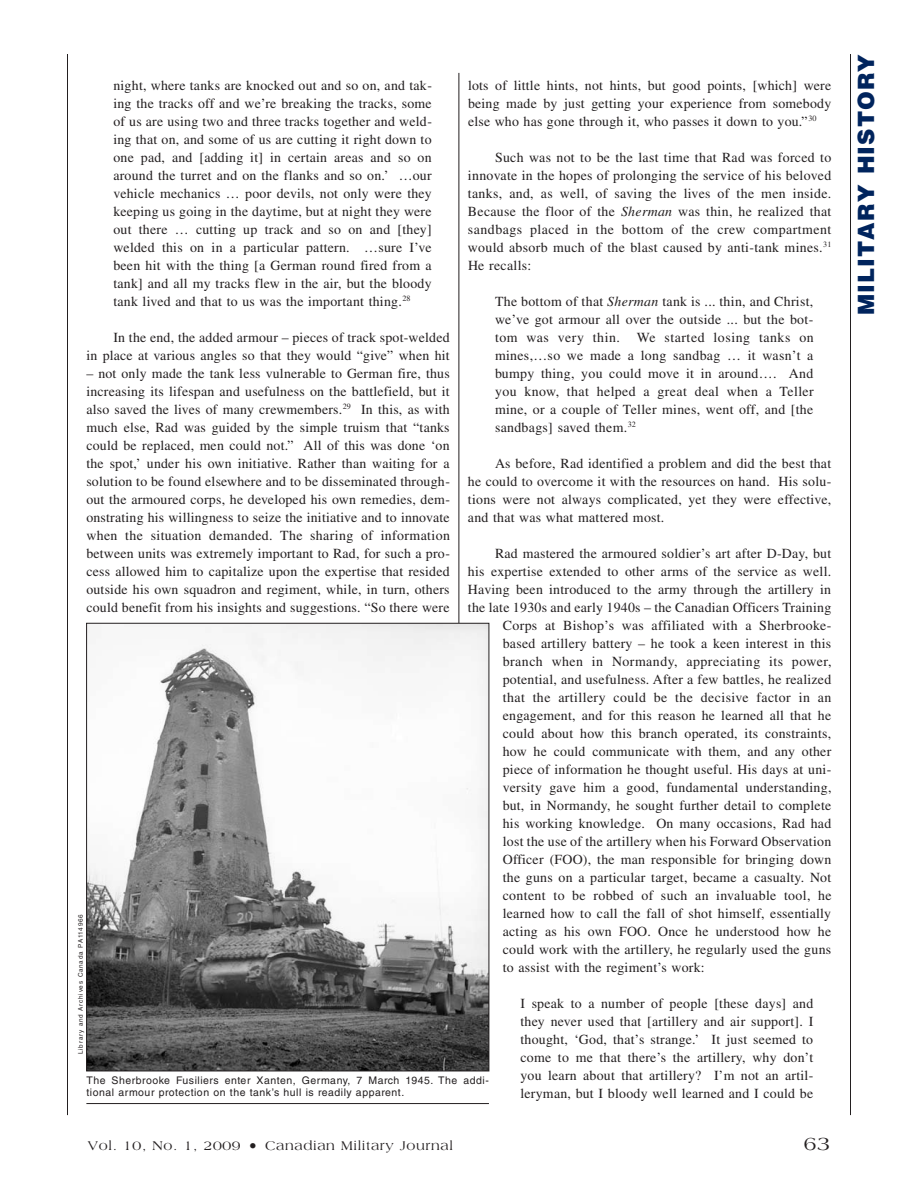
<style>
.page{position:relative;width:918px;height:1188px;background:#fff}
.page>*{position:absolute;margin:0;border:0;box-sizing:border-box;transform-origin:0 0}
.t1{font:900 22.5px "Helvetica LT Std";letter-spacing:.05em;color:#00245d}
.t2{font:19.5px "Americana Std";color:#231f20}
.t3{font:13.8px/18px "Times LT Std";letter-spacing:.015em;color:#231f20;text-align:justify}
.t4{font:13.8px "Times LT Std";letter-spacing:.035em;color:#231f20}
.t5{font:13.5px "Americana Std";letter-spacing:.05em;color:#231f20}
.t6{font:10.5px/12.8px "Helvetica LT Std";letter-spacing:.05em;color:#231f20}
.t7{font:6.3px "Helvetica LT Std";letter-spacing:.125em;color:#231f20}
.s1{font-style:italic}
.s2{font-size:16.5px}
</style>
<div class="page">
<hr style="left:850px;top:54px;width:1px;height:1061px;background:#231f20">
<hr style="left:67px;top:54px;width:1px;height:1061px;background:#231f20">
<hr style="left:459px;top:73px;width:1px;height:602px;background:#231f20">
<hr style="left:86px;top:1103px;width:403px;height:1px;background:#231f20">
<img style="left:88px;top:625px;width:399px;height:444px">
<p class="t3" style="left:468px;top:76px;width:365px">lots of little hints, not hints, but good points, [which] were being made by just getting your experience from somebody else who has gone through it, who passes it down to you.”<sup>30</sup></p>
<p class="t3" style="left:468px;top:148px;width:365px;text-indent:27px">Such was not to be the last time that Rad was forced to innovate in the hopes of prolonging the service of his beloved tanks, and, as well, of saving the lives of the men inside.<br>Because the floor of the <span class="s1">Sherman</span> was thin, he realized that sandbags placed in the bottom of the crew compartment would absorb much of the blast caused by anti-tank mines.<sup>31<br></sup>He recalls:</p>
<p class="t3" style="left:495px;top:292px;width:320px">The bottom of that <span class="s1">Sherman</span> tank is ... thin, and Christ, we’ve got armour all over the outside ... but the bot&shy;tom was very thin. We started losing tanks on mines,…so we made a long sandbag … it wasn’t a bumpy thing, you could move it in around…. And you know, that helped a great deal when a Teller mine, or a couple of Teller mines, went off, and [the sandbags] saved them.<sup>32</sup></p>
<p class="t3" style="left:468px;top:454px;width:365px;text-indent:27px">As before, Rad identified a problem and did the best that he could to overcome it with the resources on hand. His solu&shy;tions were not always complicated, yet they were effective, and that was what mattered most.</p>
<p class="t3" style="left:495px;top:544px;width:338px">Rad mastered the armoured soldier’s art after D-Day, but</p>
<p class="t3" style="left:468px;top:562px;width:365px">his expertise extended to other arms of the service as well.</p>
<p class="t3" style="left:468px;top:580px;width:365px">Having been introduced to the army through the artillery in</p>
<p class="t3" style="left:468px;top:598px;width:365px">the late 1930s and early 1940s – the Canadian Officers Training</p>
<p class="t3" style="left:503px;top:616px;width:330px">Corps at Bishop’s was affiliated with a Sherbrooke-</p>
<p class="t3" style="left:503px;top:634px;width:330px">based artillery battery – he took a keen interest in this</p>
<p class="t4" style="left:503px;top:654px;width:330px">branch when in Normandy, appreciating its power,</p>
<p class="t3" style="left:503px;top:670px;width:330px">potential, and usefulness. After a few battles, he realized</p>
<p class="t3" style="left:503px;top:688px;width:330px">that the artillery could be the decisive factor in an</p>
<p class="t3" style="left:503px;top:706px;width:330px">engagement, and for this reason he learned all that he</p>
<p class="t3" style="left:503px;top:724px;width:330px">could about how this branch operated, its constraints,</p>
<p class="t3" style="left:503px;top:742px;width:330px">how he could communicate with them, and any other</p>
<p class="t3" style="left:503px;top:760px;width:330px">piece of information he thought useful. His days at uni-</p>
<p class="t3" style="left:503px;top:778px;width:330px">versity gave him a good, fundamental understanding,</p>
<p class="t3" style="left:503px;top:796px;width:330px">but, in Normandy, he sought further detail to complete</p>
<p class="t3" style="left:503px;top:814px;width:330px">his working knowledge. On many occasions, Rad had</p>
<p class="t3" style="left:503px;top:832px;width:330px">lost the use of the artillery when his Forward Observation</p>
<p class="t3" style="left:503px;top:850px;width:330px">Officer (FOO), the man responsible for bringing down</p>
<p class="t3" style="left:503px;top:868px;width:330px">the guns on a particular target, became a casualty. Not</p>
<p class="t3" style="left:503px;top:886px;width:330px">content to be robbed of such an invaluable tool, he</p>
<p class="t3" style="left:503px;top:904px;width:330px">learned how to call the fall of shot himself, essentially</p>
<p class="t3" style="left:503px;top:922px;width:330px">acting as his own FOO. Once he understood how he</p>
<p class="t3" style="left:503px;top:940px;width:330px">could work with the artillery, he regularly used the guns</p>
<p class="t3" style="left:503px;top:958px;width:203px">to assist with the regiment’s work:</p>
<p class="t3" style="left:520px;top:994px;width:295px">I speak to a number of people [these days] and they never used that [artillery and air support]. I thought, ‘God, that’s strange.’ It just seemed to come to me that there’s the artillery, why don’t you learn about that artillery? I’m not an artil&shy;leryman, but I bloody well learned and I could be</p>
<p class="t3" style="left:113px;top:76px;width:320px">night, where tanks are knocked out and so on, and tak&shy;ing the tracks off and we’re breaking the tracks, some of us are using two and three tracks together and weld&shy;ing that on, and some of us are cutting it right down to one pad, and [adding it] in certain areas and so on around the turret and on the flanks and so on.’ …our vehicle mechanics … poor devils, not only were they keeping us going in the daytime, but at night they were out there … cutting up track and so on and [they] welded this on in a particular pattern. …sure I’ve been hit with the thing [a German round fired from a tank] and all my tracks flew in the air, but the bloody tank lived and that to us was the important thing.<sup>28</sup></p>
<p class="t3" style="left:86px;top:328px;width:365px;text-align:right">In the end, the added armour – pieces of track spot-welded<br>in place at various angles so that they would “give” when hit</p>
<p class="t3" style="left:86px;top:364px;width:365px">– not only made the tank less vulnerable to German fire, thus increasing its lifespan and usefulness on the battlefield, but it also saved the lives of many crewmembers.<sup>29</sup> In this, as with much else, Rad was guided by the simple truism that “tanks could be replaced, men could not.” All of this was done ‘on the spot,’ under his own initiative. Rather than waiting for a solution to be found elsewhere and to be disseminated through&shy;out the armoured corps, he developed his own remedies, dem&shy;onstrating his willingness to seize the initiative and to innovate when the situation demanded. The sharing of information between units was extremely important to Rad, for such a pro&shy;cess allowed him to capitalize upon the expertise that resided outside his own squadron and regiment, while, in turn, others could benefit from his insights and suggestions. “So there were</p>
<p class="t7" style="left:77px;top:1054px;width:141px;rotate:-90deg">Library and Archives Canada PA114966</p>
<p class="t6" style="left:86px;top:1074px;width:404px">The Sherbrooke Fusiliers enter Xanten, Germany, 7 March 1945. The addi&shy;tional armour protection on the tank’s hull is readily apparent.</p>
<p class="t5" style="left:88px;top:1138px;width:367px">Vol. 10, No. 1, 2009 <span class="s2">•</span> Canadian Military Journal</p>
<h2 class="t2" style="left:804px;top:1132px;width:28px">63</h2>
<h1 class="t1" style="left:851px;top:315px;width:263px;rotate:-90deg">MILITARY HISTORY</h1>
</div>
